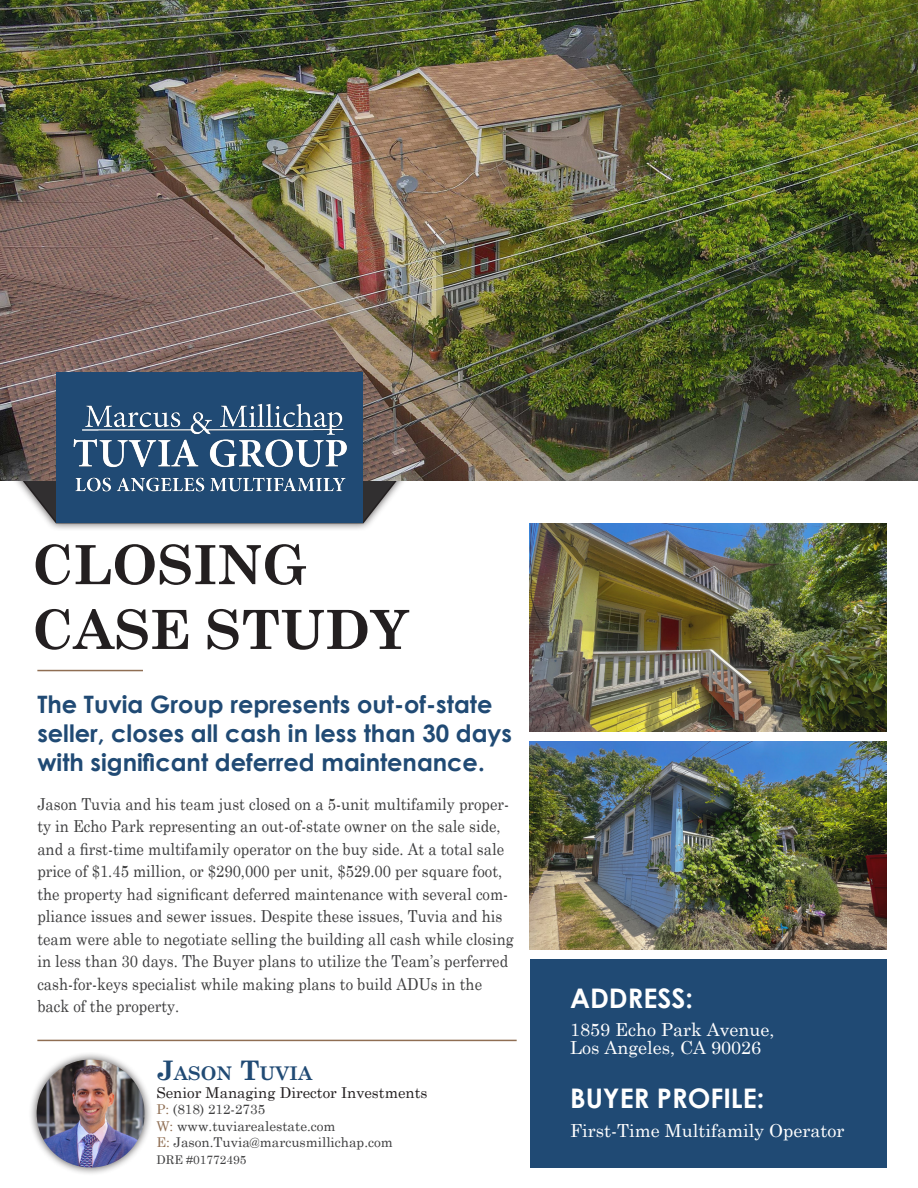
<style>
.page{position:relative;width:918px;height:1188px;background:#fff}
.page>*{position:absolute;margin:0;border:0;box-sizing:border-box;transform-origin:0 0}
.t1{font:700 54px "Century Schoolbook";color:#231f20}
.t2{font:700 27px "Century Gothic";color:#fff}
.t3{font:700 24px/28.8px "Century Gothic";color:#204a74}
.t4{font:700 18.9px "Century Schoolbook";color:#204a74}
.t5{font:18px "Century Schoolbook";color:#fff}
.t6{font:16.5px/22.5px "Century Schoolbook";color:#3e3e3f;scale:.9 1}
.t7{font:15px "Century Schoolbook";color:#231f20}
.t8{font:13.5px "Century Schoolbook";color:#3e3e3f}
.t9{font:12px "Century Schoolbook";color:#3e3e3f}
.s1{font-size:27px}
.s2{color:#8f6e53}
</style>
<div class="page">
<div style="left:0;top:121px;width:525px;height:411px;background:#231f20;opacity:.75"></div>
<svg style="left:0;top:481px;width:518px;height:43px"></svg>
<img style="left:0;top:0;width:918px;height:481px">
<div style="left:56px;top:373px;width:307px;height:150px;background:#204a74"></div>
<img style="left:73px;top:403px;width:274px;height:89px">
<hr style="left:37px;top:670px;width:106px;height:1px;background:#8f6e53">
<hr style="left:37px;top:1040px;width:480px;height:1px;background:#8f6e53">
<div style="left:530px;top:959px;width:357px;height:209px;background:#204a74"></div>
<div style="left:28px;top:1051px;width:125px;height:124px;background:#231f20;opacity:.75"></div>
<img style="left:37px;top:1060px;width:108px;height:108px;border-radius:54px">
<img style="left:530px;top:523px;width:357px;height:209px">
<img style="left:530px;top:741px;width:357px;height:209px">
<p class="t1" style="left:31px;top:523px;width:277px">CLOSING</p>
<p class="t1" style="left:31px;top:588px;width:379px">CASE STUDY</p>
<p class="t3" style="left:37px;top:689px;width:476px">The Tuvia Group represents out-of-state seller, closes all cash in less than 30 days with significant deferred maintenance.</p>
<p class="t6" style="left:37px;top:791px;width:531px">Jason Tuvia and his team just closed on a 5-unit multifamily proper&shy;ty in Echo Park representing an out-of-state owner on the sale side, and a first-time multifamily operator on the buy side. At a total sale price of $1.45 million, or $290,000 per unit, $529.00 per square foot, the property had significant deferred maintenance with several com&shy;pliance issues and sewer issues. Despite these issues, Tuvia and his team were able to negotiate selling the building all cash while closing in less than 30 days. The Buyer plans to utilize the Team’s perferred cash-for-keys specialist while making plans to build ADUs in the back of the property.</p>
<p class="t4" style="left:156px;top:1058px;width:158px"><span class="s1">J</span>ASON <span class="s1">T</span>UVIA</p>
<p class="t7" style="left:156px;top:1080px;width:273px">Senior Managing Director Investments</p>
<p class="t8" style="left:156px;top:1098px;width:110px"><span class="s2">P:</span> (818) 212-2735</p>
<p class="t8" style="left:156px;top:1114px;width:181px"><span class="s2">W:</span> www.tuviarealestate.com</p>
<p class="t8" style="left:156px;top:1131px;width:238px"><span class="s2">E:</span> Jason.Tuvia@marcusmillichap.com</p>
<p class="t9" style="left:156px;top:1149px;width:92px">DRE #01772495</p>
<p class="t2" style="left:570px;top:977px;width:125px">ADDRESS:</p>
<p class="t5" style="left:570px;top:1014px;width:206px">1859 Echo Park Avenue,</p>
<p class="t5" style="left:570px;top:1032px;width:193px">Los Angeles, CA 90026</p>
<p class="t2" style="left:570px;top:1078px;width:196px">BUYER PROFILE:</p>
<p class="t5" style="left:570px;top:1115px;width:276px">First-Time Multifamily Operator</p>
</div>
